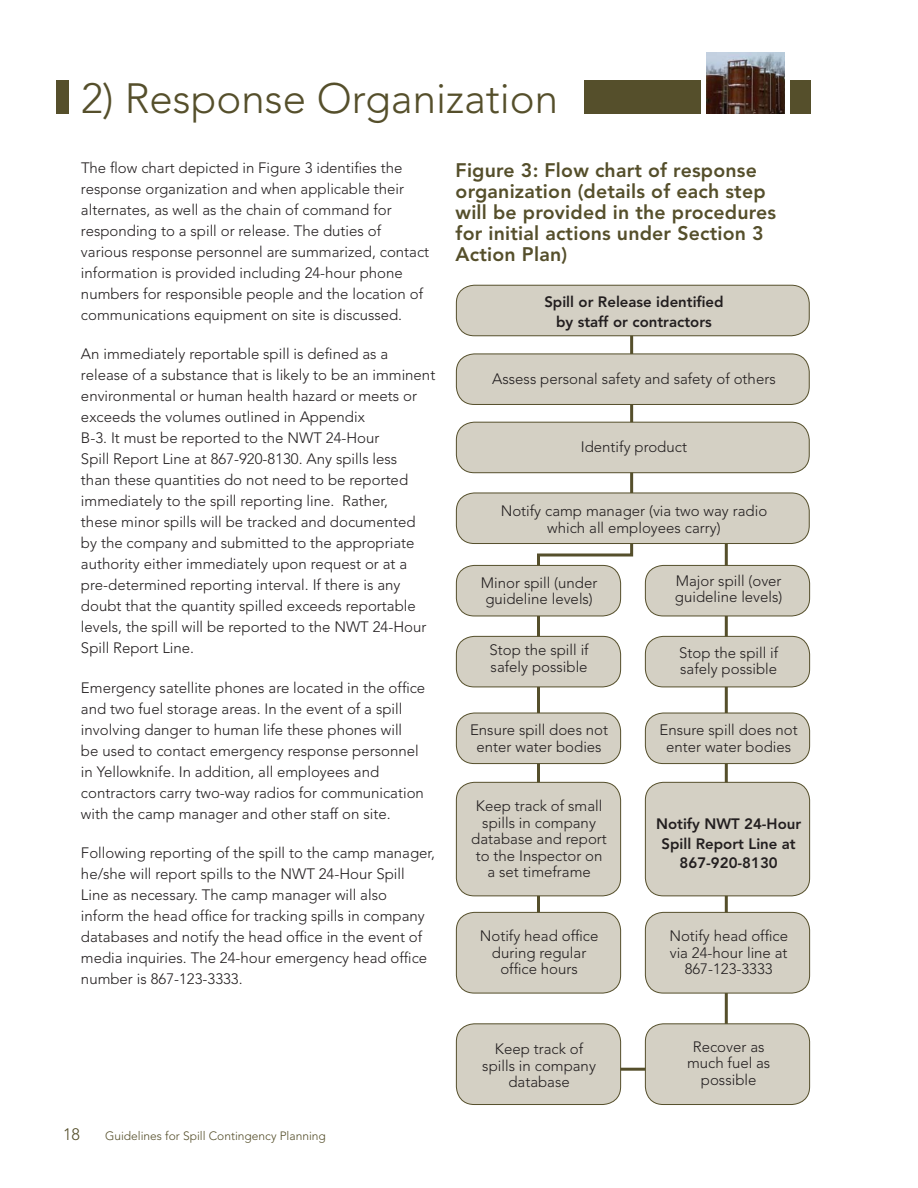
<style>
.page{position:relative;width:918px;height:1188px;background:#fff}
.page>*{position:absolute;margin:0;border:0;box-sizing:border-box;transform-origin:0 0}
.t1{font:300 42px "Avenir";color:#554f2b}
.t2{font:800 19.5px/21px "Avenir";letter-spacing:.01em;color:#554f2b}
.t3{font:300 16.5px "Avenir";color:#554f2b}
.t4{font:300 15px/21px "Avenir";color:#231f20}
.t5{font:800 15px/19.5px "Avenir";color:#231f20;text-align:center}
.t6{font:300 12px "Avenir";color:#554f2b}
</style>
<div class="page">
<svg style="left:536px;top:336px;width:193px;height:736px"></svg>
<div style="left:645px;top:1024px;width:165px;height:81px;background:#d4d0c4;border-radius:18px"></div>
<div style="left:645px;top:1023px;width:165px;height:82px;border:1px solid #554f2b;border-radius:18px"></div>
<div style="left:456px;top:1024px;width:165px;height:81px;background:#d4d0c4;border-radius:18px"></div>
<div style="left:456px;top:1023px;width:165px;height:82px;border:1px solid #554f2b;border-radius:18px"></div>
<div style="left:645px;top:912px;width:165px;height:81px;background:#d4d0c4;border-radius:18px"></div>
<div style="left:645px;top:912px;width:165px;height:81px;border:1px solid #554f2b;border-radius:18px"></div>
<div style="left:456px;top:912px;width:165px;height:81px;background:#d4d0c4;border-radius:18px"></div>
<div style="left:456px;top:912px;width:165px;height:81px;border:1px solid #554f2b;border-radius:18px"></div>
<div style="left:645px;top:782px;width:165px;height:114px;background:#d4d0c4;border-radius:18px"></div>
<div style="left:645px;top:782px;width:165px;height:114px;border:1px solid #554f2b;border-radius:18px"></div>
<div style="left:456px;top:782px;width:165px;height:114px;background:#d4d0c4;border-radius:18px"></div>
<div style="left:456px;top:782px;width:165px;height:114px;border:1px solid #554f2b;border-radius:18px"></div>
<div style="left:645px;top:713px;width:165px;height:51px;background:#d4d0c4;border-radius:18px"></div>
<div style="left:645px;top:713px;width:165px;height:51px;border:1px solid #554f2b;border-radius:18px"></div>
<div style="left:456px;top:713px;width:165px;height:51px;background:#d4d0c4;border-radius:18px"></div>
<div style="left:456px;top:713px;width:165px;height:51px;border:1px solid #554f2b;border-radius:18px"></div>
<div style="left:645px;top:636px;width:165px;height:51px;background:#d4d0c4;border-radius:18px"></div>
<div style="left:645px;top:636px;width:165px;height:51px;border:1px solid #554f2b;border-radius:18px"></div>
<div style="left:456px;top:636px;width:165px;height:51px;background:#d4d0c4;border-radius:18px"></div>
<div style="left:456px;top:636px;width:165px;height:51px;border:1px solid #554f2b;border-radius:18px"></div>
<div style="left:645px;top:565px;width:165px;height:51px;background:#d4d0c4;border-radius:18px"></div>
<div style="left:645px;top:565px;width:165px;height:51px;border:1px solid #554f2b;border-radius:18px"></div>
<div style="left:456px;top:565px;width:165px;height:51px;background:#d4d0c4;border-radius:18px"></div>
<div style="left:456px;top:565px;width:165px;height:51px;border:1px solid #554f2b;border-radius:18px"></div>
<div style="left:456px;top:493px;width:353px;height:51px;background:#d4d0c4;border-radius:18px"></div>
<div style="left:456px;top:493px;width:354px;height:51px;border:1px solid #554f2b;border-radius:18px"></div>
<div style="left:456px;top:422px;width:353px;height:51px;background:#d4d0c4;border-radius:18px"></div>
<div style="left:456px;top:422px;width:354px;height:51px;border:1px solid #554f2b;border-radius:18px"></div>
<div style="left:456px;top:354px;width:353px;height:50px;background:#d4d0c4;border-radius:18px"></div>
<div style="left:456px;top:354px;width:354px;height:51px;border:1px solid #554f2b;border-radius:18px"></div>
<div style="left:456px;top:285px;width:353px;height:51px;background:#d4d0c4;border-radius:18px"></div>
<div style="left:456px;top:285px;width:354px;height:51px;border:1px solid #554f2b;border-radius:18px"></div>
<div style="left:585px;top:80px;width:226px;height:34px;background:#554f2b"></div>
<div style="left:56px;top:80px;width:13px;height:34px;background:#554f2b"></div>
<div style="left:701px;top:36px;width:89px;height:81px;background:#fff"></div>
<img style="left:707px;top:52px;width:78px;height:61px">
<h1 class="t1" style="left:81px;top:81px;width:479px">2) Response Organization</h1>
<h2 class="t2" style="left:456px;top:161px;width:322px">Figure 3: Flow chart of response organization (details of each step will be provided in the procedures for initial actions under Section 3<br>Action Plan)</h2>
<p class="t5" style="left:544px;top:293px;width:181px">Spill or Release identified by staff or contractors</p>
<p class="t4" style="left:81px;top:159px;width:350px">The flow chart depicted in Figure 3 identifies the response organization and when applicable their alternates, as well as the chain of command for responding to a spill or release. The duties of various response personnel are summarized, contact information is provided including 24-hour phone numbers for responsible people and the location of communications equipment on site is discussed.</p>
<p class="t4" style="left:81px;top:345px;width:356px">An immediately reportable spill is defined as a release of a substance that is likely to be an imminent environmental or human health hazard or meets or exceeds the volumes outlined in Appendix<br>B-3. It must be reported to the NWT 24-Hour<br>Spill Report Line at 867-920-8130. Any spills less<br>than these quantities do not need to be reported immediately to the spill reporting line. Rather,<br>these minor spills will be tracked and documented by the company and submitted to the appropriate authority either immediately upon request or at a pre-determined reporting interval. If there is any doubt that the quantity spilled exceeds reportable levels, the spill will be reported to the NWT 24-Hour Spill Report Line.</p>
<p class="t4" style="left:81px;top:678px;width:346px">Emergency satellite phones are located in the office and two fuel storage areas. In the event of a spill involving danger to human life these phones will<br>be used to contact emergency response personnel in Yellowknife. In addition, all employees and contractors carry two-way radios for communication with the camp manager and other staff on site.</p>
<p class="t4" style="left:81px;top:843px;width:356px">Following reporting of the spill to the camp manager, he/she will report spills to the NWT 24-Hour Spill Line as necessary. The camp manager will also<br>inform the head office for tracking spills in company databases and notify the head office in the event of media inquiries. The 24-hour emergency head office number is 867-123-3333.</p>
<p class="t4" style="left:492px;top:369px;width:285px">Assess personal safety and safety of others</p>
<p class="t4" style="left:581px;top:438px;width:108px">Identify product</p>
<p class="t4" style="left:501px;top:504px;width:268px;line-height:16.5px;text-align:center">Notify camp manager (via two way radio which all employees carry)</p>
<p class="t4" style="left:481px;top:576px;width:118px;line-height:16.5px">Minor spill (under guideline levels)</p>
<p class="t4" style="left:675px;top:573px;width:109px;line-height:16.5px">Major spill (over guideline levels)</p>
<p class="t4" style="left:490px;top:643px;width:101px;line-height:16.5px">Stop the spill if safely possible</p>
<p class="t4" style="left:679px;top:646px;width:101px;line-height:16.5px">Stop the spill if safely possible</p>
<p class="t4" style="left:470px;top:723px;width:140px;line-height:16.5px;text-align:center">Ensure spill does not enter water bodies</p>
<p class="t4" style="left:660px;top:723px;width:140px;line-height:16.5px;text-align:center">Ensure spill does not enter water bodies</p>
<p class="t4" style="left:471px;top:799px;width:137px;line-height:16.5px;text-align:center">Keep track of small spills in company database and report to the Inspector on a set timeframe</p>
<p class="t5" style="left:656px;top:815px;width:147px">Notify NWT 24-Hour<br>Spill Report Line at<br>867-920-8130</p>
<p class="t4" style="left:480px;top:929px;width:120px;line-height:16.5px;text-align:center">Notify head office during regular office hours</p>
<p class="t4" style="left:669px;top:929px;width:120px;line-height:16.5px;text-align:center">Notify head office via 24-hour line at<br>867-123-3333</p>
<p class="t3" style="left:63px;top:1127px;width:19px">18</p>
<p class="t6" style="left:105px;top:1131px;width:222px">Guidelines for Spill Contingency Planning</p>
<p class="t4" style="left:482px;top:1042px;width:115px;line-height:16.5px;text-align:center">Keep track of spills in company database</p>
<p class="t4" style="left:687px;top:1039px;width:85px;line-height:16.5px;text-align:center">Recover as much fuel as possible</p>
</div>
